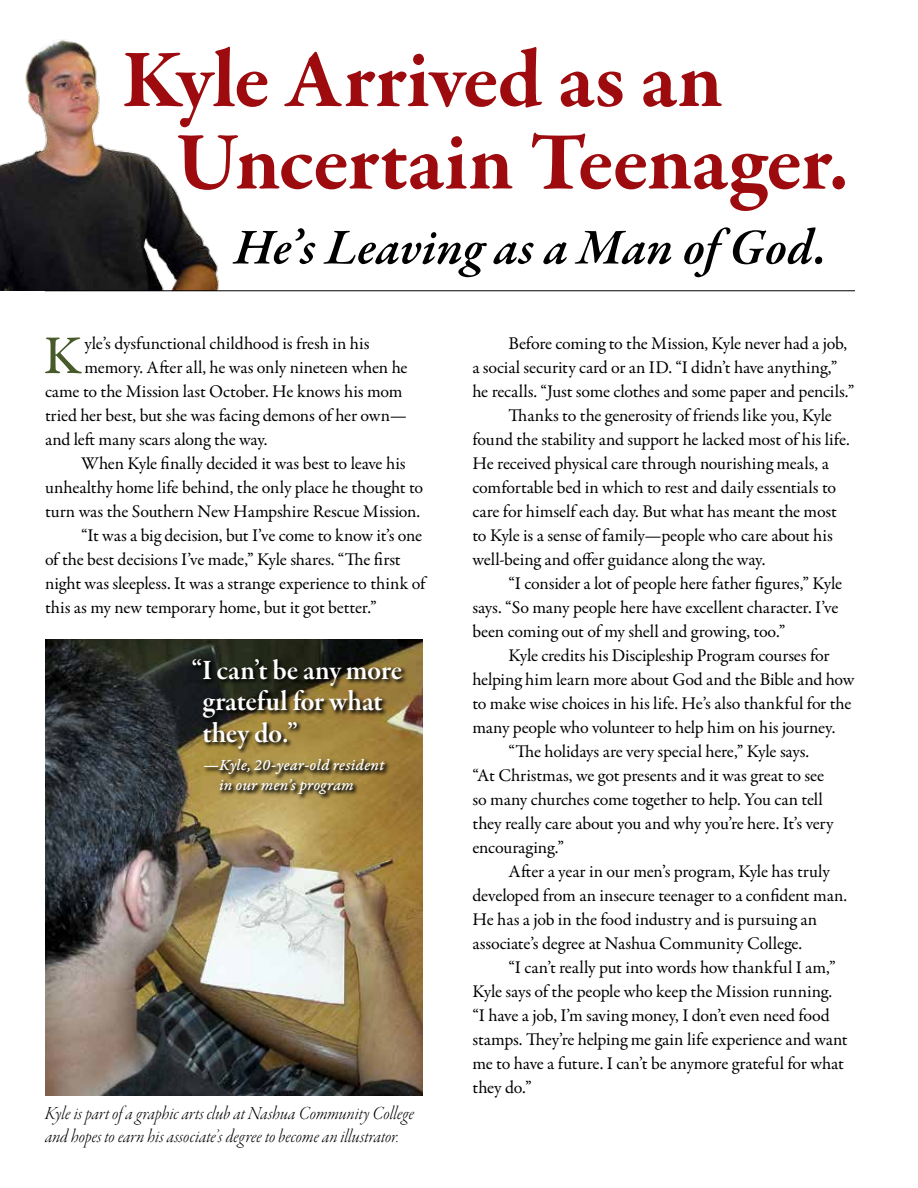
<style>
.page{position:relative;width:918px;height:1188px;background:#fff}
.page>*{position:absolute;margin:0;border:0;box-sizing:border-box;transform-origin:0 0}
.t1{font:700 84px/82.5px "Garamond Premr Pro";letter-spacing:-.01em;color:#9e0b0f}
.t2{font:500 55.2px "Garamond Premr Pro";color:#475a2a}
.t3{font:italic 600 51px "Garamond Premr Pro";color:#000}
.t4{font:28.5px/31.5px "Garamond Premr Pro Smbd Subh";letter-spacing:-.005em;color:#fff}
.t5{font:19.5px/22.5px "Garamond Premr Pro Lt It Disp";letter-spacing:.005em;color:#000}
.t6{font:18px "Garamond Premr Pro";letter-spacing:-.01em;color:#000}
.t7{font:16.5px/19.5px "Garamond Premr Pro Med It Capt";letter-spacing:.005em;color:#fff}
</style>
<div class="page">
<img style="left:0;top:39px;width:219px;height:252px">
<hr style="left:45px;top:290px;width:810px;height:1px;background:#000">
<img style="left:45px;top:639px;width:378px;height:456px">
<div style="left:191px;top:657px;width:217px;height:143px;background:#000;opacity:.85"></div>
<h1 class="t1" style="left:175px;top:39px;width:676px;text-indent:-54px">Kyle Arrived as an<br>Uncertain Teenager.</h1>
<h3 class="t3" style="left:234px;top:216px;width:595px">He’s Leaving as a Man of God.</h3>
<h2 class="t2" style="left:44px;top:322px;width:39px">K</h2>
<p class="t6" style="left:85px;top:333px;width:286px">yle’s dysfunctional childhood is fresh in his</p>
<p class="t6" style="left:85px;top:357px;width:324px">memory. After all, he was only nineteen when he</p>
<p class="t6" style="left:45px;top:381px;width:359px">came to the Mission last October. He knows his mom</p>
<p class="t6" style="left:45px;top:405px;width:363px">tried her best, but she was facing demons of her own—</p>
<p class="t6" style="left:45px;top:429px;width:224px">and left many scars along the way.</p>
<p class="t6" style="left:81px;top:452px;width:326px">When Kyle finally decided it was best to leave his</p>
<p class="t6" style="left:45px;top:476px;width:380px">unhealthy home life behind, the only place he thought to</p>
<p class="t6" style="left:45px;top:500px;width:377px">turn was the Southern New Hampshire Rescue Mission.</p>
<p class="t6" style="left:81px;top:524px;width:343px">“It was a big decision, but I’ve come to know it’s one</p>
<p class="t6" style="left:45px;top:548px;width:357px">of the best decisions I’ve made,” Kyle shares. “The first</p>
<p class="t6" style="left:45px;top:572px;width:382px">night was sleepless. It was a strange experience to think of</p>
<p class="t6" style="left:45px;top:596px;width:333px">this as my new temporary home, but it got better.”</p>
<h3 class="t4" style="left:202px;top:655px;width:201px;text-indent:-11px">“I can’t be any more grateful for what they do.”</h3>
<p class="t7" style="left:219px;top:756px;width:167px;text-indent:-16px">—Kyle, 20-year-old resident in our men’s program</p>
<p class="t5" style="left:45px;top:1104px;width:371px">Kyle is part of a graphic arts club at Nashua Community College and hopes to earn his associate’s degree to become an illustrator.</p>
<p class="t6" style="left:509px;top:332px;width:340px">Before coming to the Mission, Kyle never had a job,</p>
<p class="t6" style="left:473px;top:356px;width:366px">a social security card or an ID. “I didn’t have anything,”</p>
<p class="t6" style="left:473px;top:380px;width:383px">he recalls. “Just some clothes and some paper and pencils.”</p>
<p class="t6" style="left:509px;top:404px;width:325px">Thanks to the generosity of friends like you, Kyle</p>
<p class="t6" style="left:473px;top:428px;width:379px">found the stability and support he lacked most of his life.</p>
<p class="t6" style="left:473px;top:452px;width:358px">He received physical care through nourishing meals, a</p>
<p class="t6" style="left:473px;top:476px;width:365px">comfortable bed in which to rest and daily essentials to</p>
<p class="t6" style="left:473px;top:500px;width:366px">care for himself each day. But what has meant the most</p>
<p class="t6" style="left:473px;top:524px;width:362px">to Kyle is a sense of family—people who care about his</p>
<p class="t6" style="left:473px;top:548px;width:294px">well-being and offer guidance along the way.</p>
<p class="t6" style="left:509px;top:572px;width:335px">“I consider a lot of people here father figures,” Kyle</p>
<p class="t6" style="left:473px;top:596px;width:368px">says. “So many people here have excellent character. I’ve</p>
<p class="t6" style="left:473px;top:620px;width:315px">been coming out of my shell and growing, too.”</p>
<p class="t6" style="left:509px;top:644px;width:323px">Kyle credits his Discipleship Program courses for</p>
<p class="t6" style="left:473px;top:668px;width:384px">helping him learn more about God and the Bible and how</p>
<p class="t6" style="left:473px;top:692px;width:380px">to make wise choices in his life. He’s also thankful for the</p>
<p class="t6" style="left:473px;top:716px;width:364px">many people who volunteer to help him on his journey.</p>
<p class="t6" style="left:509px;top:740px;width:302px">“The holidays are very special here,” Kyle says.</p>
<p class="t6" style="left:473px;top:764px;width:353px">“At Christmas, we got presents and it was great to see</p>
<p class="t6" style="left:473px;top:788px;width:352px">so many churches come together to help. You can tell</p>
<p class="t6" style="left:473px;top:812px;width:363px">they really care about you and why you’re here. It’s very</p>
<p class="t6" style="left:473px;top:836px;width:93px">encouraging.”</p>
<p class="t6" style="left:509px;top:860px;width:323px">After a year in our men’s program, Kyle has truly</p>
<p class="t6" style="left:473px;top:884px;width:376px">developed from an insecure teenager to a confident man.</p>
<p class="t6" style="left:473px;top:908px;width:346px">He has a job in the food industry and is pursuing an</p>
<p class="t6" style="left:473px;top:932px;width:331px">associate’s degree at Nashua Community College.</p>
<p class="t6" style="left:509px;top:956px;width:329px">“I can’t really put into words how thankful I am,”</p>
<p class="t6" style="left:473px;top:980px;width:361px">Kyle says of the people who keep the Mission running.</p>
<p class="t6" style="left:473px;top:1004px;width:359px">“I have a job, I’m saving money, I don’t even need food</p>
<p class="t6" style="left:473px;top:1028px;width:377px">stamps. They’re helping me gain life experience and want</p>
<p class="t6" style="left:473px;top:1052px;width:373px">me to have a future. I can’t be anymore grateful for what</p>
<p class="t6" style="left:473px;top:1076px;width:61px">they do.”</p>
</div>
